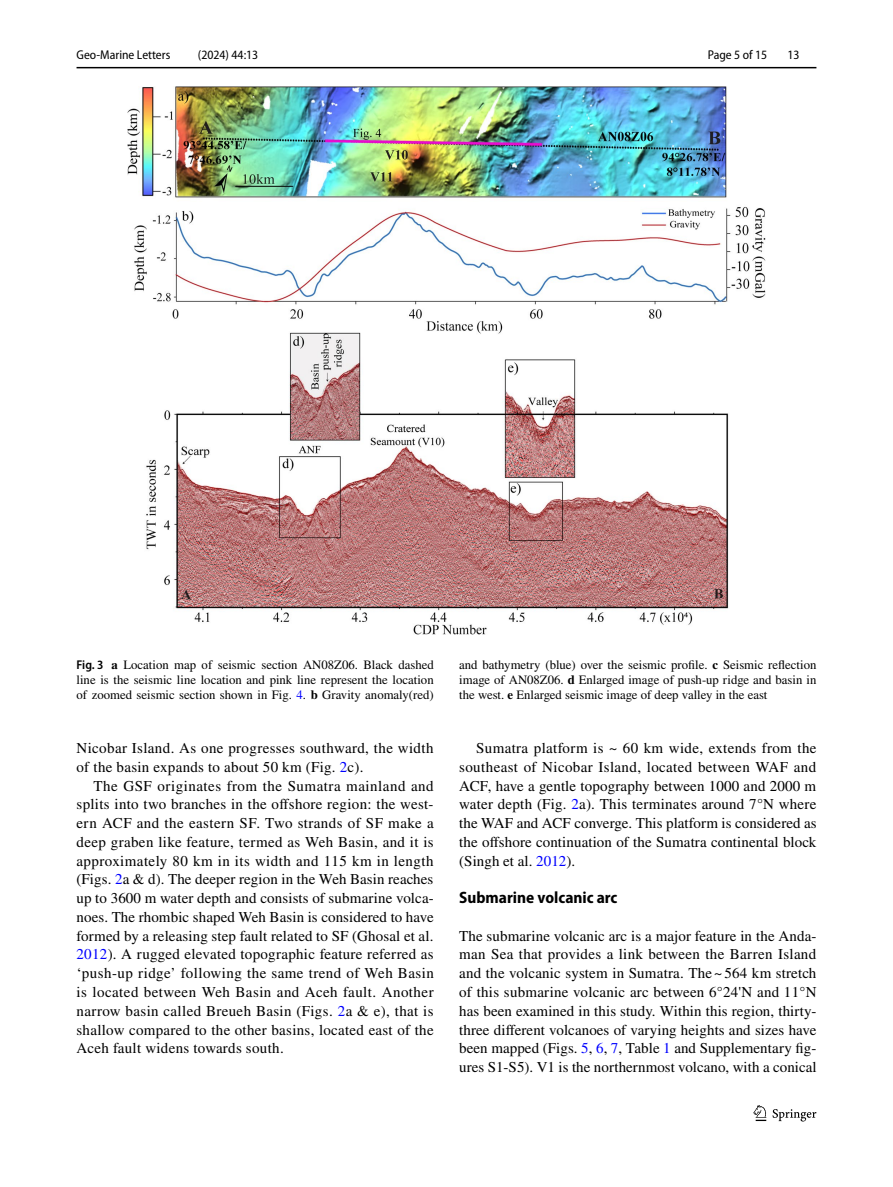
<style>
.page{position:relative;width:893px;height:1187px;background:#fff}
.page>*{position:absolute;margin:0;border:0;box-sizing:border-box;transform-origin:0 0}
.t1{font:700 semi-condensed 16.5px "Myriad Pro";color:#000}
.t2{font:15px/18.8px "STIX";letter-spacing:.02em;color:#000;text-align:justify}
.t3{font:12.75px/15px "STIX";color:#000;text-align:justify}
.t4{font:semi-condensed 12.75px "Myriad Pro";color:#000}
.s1{font-family:"Myriad Pro";font-weight:600;font-stretch:semi-condensed}
.s2{font-weight:700}
.s3{color:#00f}
</style>
<div class="page">
<hr style="left:77px;top:67px;width:739px;height:1px;background:#000">
<svg style="left:753px;top:1105px;width:13px;height:15px"></svg>
<svg style="left:773px;top:1109px;width:43px;height:12px"></svg>
<img style="left:128px;top:87px;width:637px;height:547px">
<p class="t4" style="left:77px;top:48px;width:95px">Geo-Marine Letters</p>
<p class="t4" style="left:198px;top:48px;width:62px">(2024) 44:13</p>
<p class="t4" style="left:708px;top:48px;width:61px">Page 5 of 15</p>
<p class="t4" style="left:787px;top:48px;width:14px">13</p>
<p class="t3" style="left:77px;top:658px;width:359px"><span class="s1">Fig. 3</span> <span class="s2">a</span> Location map of seismic section AN08Z06. Black dashed line is the seismic line location and pink line represent the location of zoomed seismic section shown in Fig. <span class="s3">4</span>. <span class="s2">b</span> Gravity anomaly(red)</p>
<p class="t3" style="left:459px;top:658px;width:359px">and bathymetry (blue) over the seismic profile. <span class="s2">c</span> Seismic reflection image of AN08Z06. <span class="s2">d</span> Enlarged image of push-up ridge and basin in the west. <span class="s2">e</span> Enlarged seismic image of deep valley in the east</p>
<p class="t2" style="left:77px;top:739px;width:359px">Nicobar Island. As one progresses southward, the width of the basin expands to about 50 km (Fig. <span class="s3">2</span>c).</p>
<p class="t2" style="left:77px;top:777px;width:359px;text-indent:17px">The GSF originates from the Sumatra mainland and splits into two branches in the offshore region: the west&shy;ern ACF and the eastern SF. Two strands of SF make a deep graben like feature, termed as Weh Basin, and it is approximately 80 km in its width and 115 km in length (Figs. <span class="s3">2</span>a &amp; d). The deeper region in the Weh Basin reaches up to 3600 m water depth and consists of submarine volca&shy;noes. The rhombic shaped Weh Basin is considered to have formed by a releasing step fault related to SF (Ghosal et al.<br><span class="s3">2012</span>). A rugged elevated topographic feature referred as ‘push-up ridge’ following the same trend of Weh Basin is located between Weh Basin and Aceh fault. Another narrow basin called Breueh Basin (Figs. <span class="s3">2</span>a &amp; e), that is shallow compared to the other basins, located east of the Aceh fault widens towards south.</p>
<p class="t2" style="left:459px;top:739px;width:359px;text-indent:17px">Sumatra platform is ~ 60 km wide, extends from the southeast of Nicobar Island, located between WAF and ACF, have a gentle topography between 1000 and 2000 m water depth (Fig. <span class="s3">2</span>a). This terminates around 7°N where the WAF and ACF converge. This platform is considered as the offshore continuation of the Sumatra continental block (Singh et al. <span class="s3">2012</span>).</p>
<p class="t1" style="left:459px;top:888px;width:160px">Submarine volcanic arc</p>
<p class="t2" style="left:459px;top:927px;width:359px">The submarine volcanic arc is a major feature in the Anda&shy;man Sea that provides a link between the Barren Island and the volcanic system in Sumatra. The ~ 564 km stretch of this submarine volcanic arc between 6°24'N and 11°N has been examined in this study. Within this region, thirty&shy;three different volcanoes of varying heights and sizes have been mapped (Figs. <span class="s3">5</span>, <span class="s3">6</span>, <span class="s3">7</span>, Table <span class="s3">1</span> and Supplementary fig&shy;ures S1-S5). V1 is the northernmost volcano, with a conical</p>
</div>
